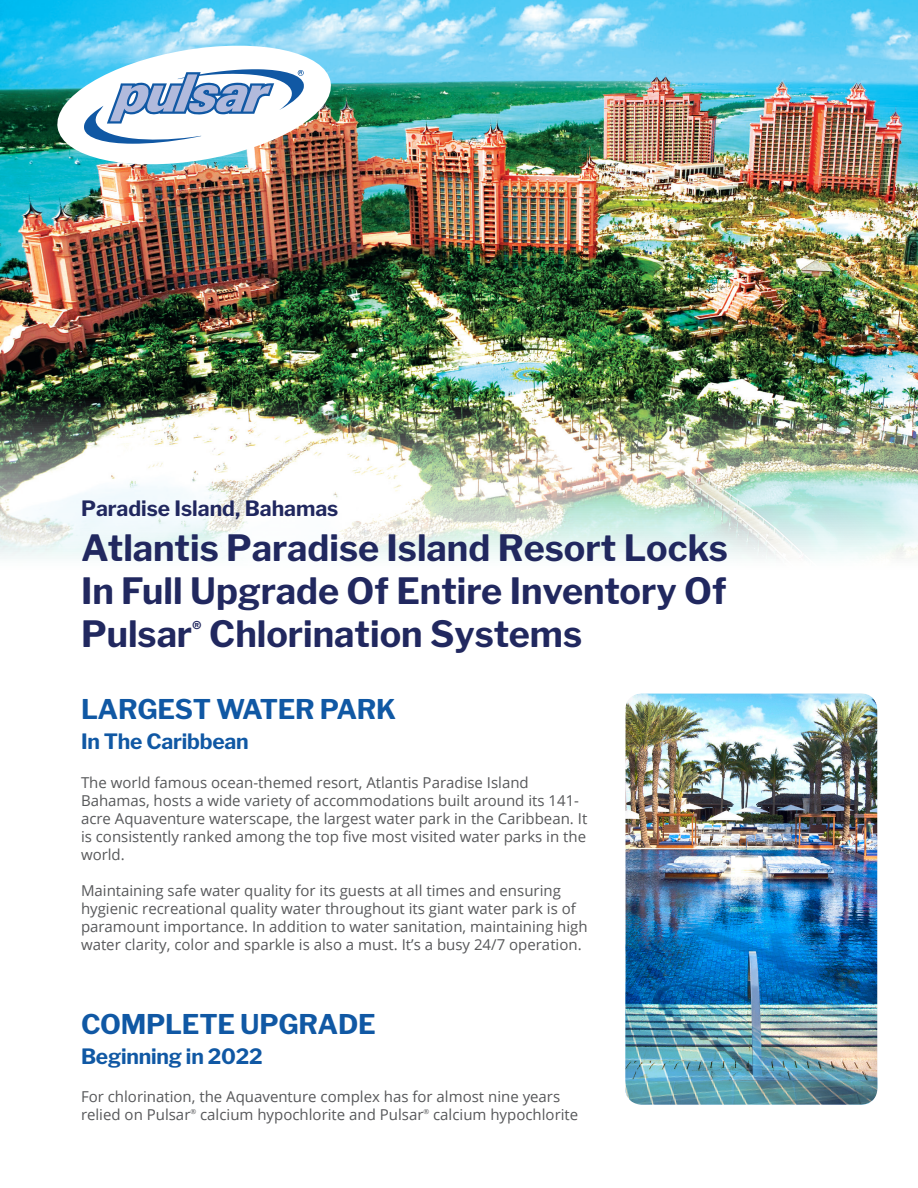
<style>
.page{position:relative;width:918px;height:1188px;background:#fff}
.page>*{position:absolute;margin:0;border:0;box-sizing:border-box;transform-origin:0 0}
.t1{font:700 36px/43.2px "Libre Franklin";color:#21285f;text-align:justify}
.Section_Title{font:700 27px "Libre Franklin";letter-spacing:-.01em;color:#1058a4}
.Section_Sub-Title{font:700 21px "Libre Franklin";letter-spacing:-.01em;color:#1058a4}
.t2{font:700 21px "Libre Franklin";color:#21285f}
.t3{font:15px/18px "Open Sans";color:#57585a}
</style>
<div class="page">
<img style="left:0;top:0;width:918px;height:559px">
<img style="left:53px;top:38px;width:283px;height:134px">
<div style="left:624px;top:693px;width:254px;height:412px;background:#454573;opacity:.1"></div>
<img style="left:625px;top:892px;width:253px;height:213px">
<p class="t2" style="left:81px;top:496px;width:259px">Paradise Island, Bahamas</p>
<p class="t1" style="left:81px;top:526px;width:648px">Atlantis Paradise Island Resort Locks In Full Upgrade Of Entire Inventory Of Pulsar<sup>®</sup> Chlorination Systems</p>
<p class="Section_Title" style="left:81px;top:693px;width:317px">LARGEST WATER PARK</p>
<p class="Section_Sub-Title" style="left:81px;top:729px;width:169px">In The Caribbean</p>
<p class="t3" style="left:81px;top:773px;width:508px">The world famous ocean-themed resort, Atlantis Paradise Island Bahamas, hosts a wide variety of accommodations built around its 141- acre Aquaventure waterscape, the largest water park in the Caribbean. It is consistently ranked among the top five most visited water parks in the world.</p>
<p class="t3" style="left:81px;top:881px;width:508px">Maintaining safe water quality for its guests at all times and ensuring hygienic recreational quality water throughout its giant water park is of paramount importance. In addition to water sanitation, maintaining high water clarity, color and sparkle is also a must. It’s a busy 24/7 operation.</p>
<p class="Section_Title" style="left:81px;top:1008px;width:296px">COMPLETE UPGRADE</p>
<p class="Section_Sub-Title" style="left:81px;top:1043px;width:183px">Beginning in 2022</p>
<p class="t3" style="left:81px;top:1087px;width:499px">For chlorination, the Aquaventure complex has for almost nine years relied on Pulsar<sup>®</sup> calcium hypochlorite and Pulsar<sup>®</sup> calcium hypochlorite</p>
</div>
